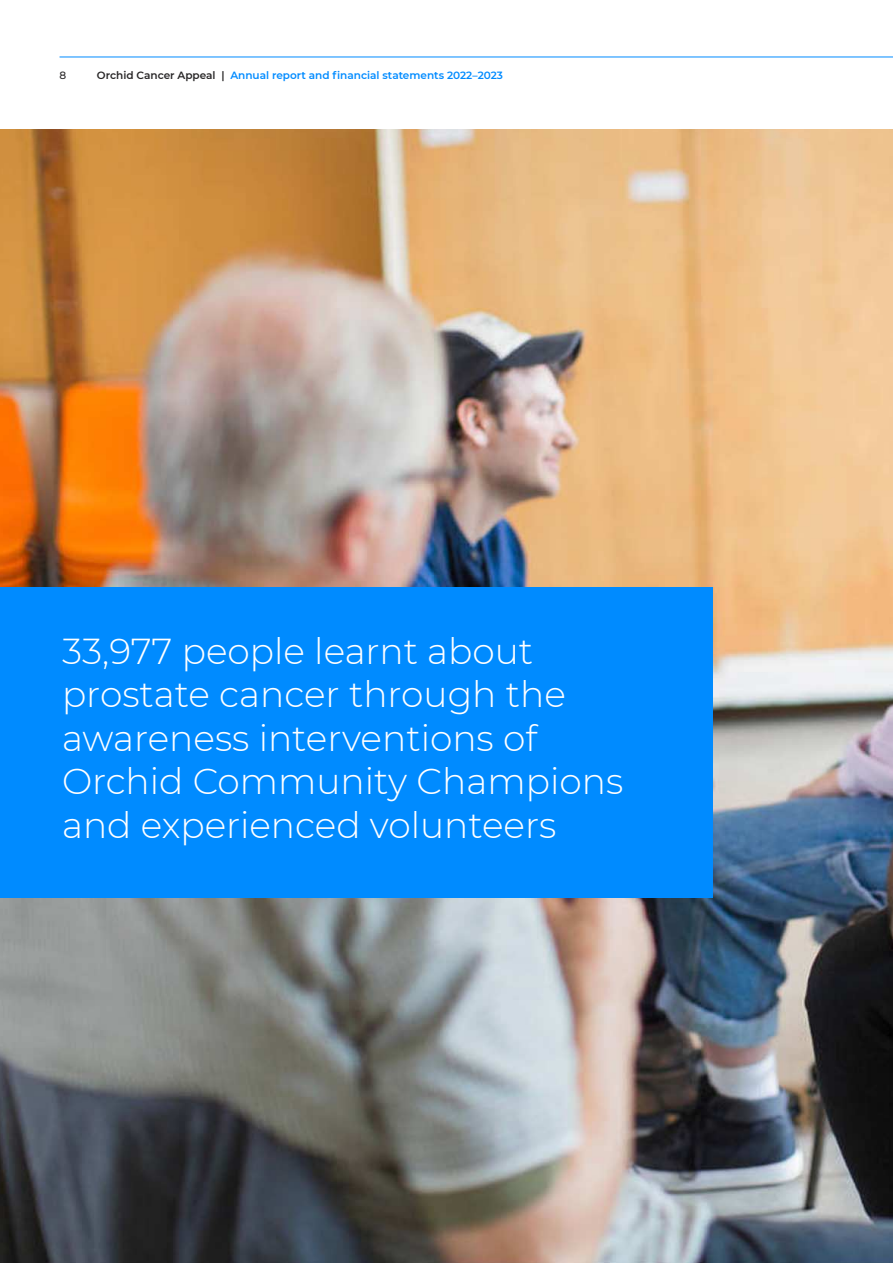
<style>
.page{position:relative;width:893px;height:1263px;background:#fff}
.page>*{position:absolute;margin:0;border:0;box-sizing:border-box;transform-origin:0 0}
.t1{font:300 36px/43.5px "Montserrat";color:#fff}
.t2{font:600 10.5px "Montserrat";color:#008bff}
.t3{font:500 10.5px "Montserrat";color:#272526}
.s1{color:#272526}
</style>
<div class="page">
<img style="left:0;top:129px;width:893px;height:1134px">
<hr style="left:60px;top:57px;width:833px;height:1px;background:#008bff">
<div style="left:0;top:588px;width:712px;height:310px;background:#008bff"></div>
<p class="t3" style="left:60px;top:69px;width:8px">8</p>
<p class="t2" style="left:97px;top:69px;width:408px"><span class="s1">Orchid Cancer Appeal |</span> Annual report and financial statements 2022–2023</p>
<p class="t1" style="left:62px;top:629px;width:563px">33,977 people learnt about prostate cancer through the awareness interventions of<br>Orchid Community Champions and experienced volunteers</p>
</div>
